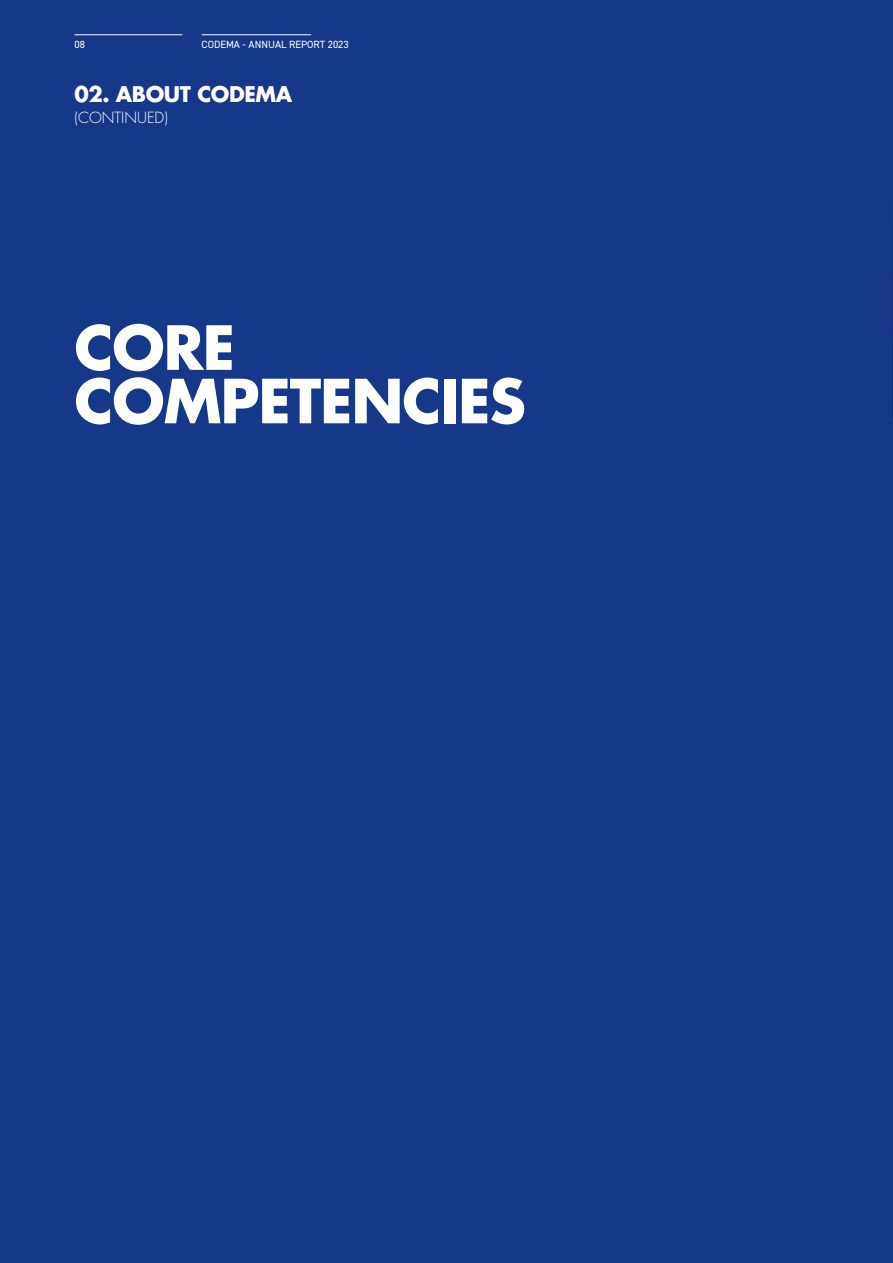
<style>
.page{position:relative;width:893px;height:1263px;background:#153889}
.page>*{position:absolute;margin:0;border:0;box-sizing:border-box;transform-origin:0 0}
.t1{font:700 59.1px/53.4px "Futura Std";letter-spacing:-.02em;color:#fff}
.t2{font:700 21px "Futura Std";letter-spacing:-.02em;color:#fff}
.t3{font:300 15px "Futura Std";color:#fff}
.t4{font:10.5px "DIN2014";color:#fff}
</style>
<div class="page">
<svg style="left:892px;top:311px;width:1px;height:106px"></svg>
<hr style="left:892px;top:418px;width:1px;height:432px;background:#2c63ab">
<hr style="left:74px;top:34px;width:108px;height:1px;background:#fff">
<hr style="left:202px;top:34px;width:109px;height:1px;background:#fff">
<p class="t4" style="left:74px;top:38px;width:12px">08</p>
<p class="t4" style="left:202px;top:38px;width:149px">CODEMA - ANNUAL REPORT 2023</p>
<h2 class="t2" style="left:74px;top:81px;width:219px">02. ABOUT CODEMA</h2>
<h3 class="t3" style="left:74px;top:109px;width:95px">(CONTINUED)</h3>
<h1 class="t1" style="left:74px;top:320px;width:453px">CORE<br>COMPETENCIES</h1>
</div>
